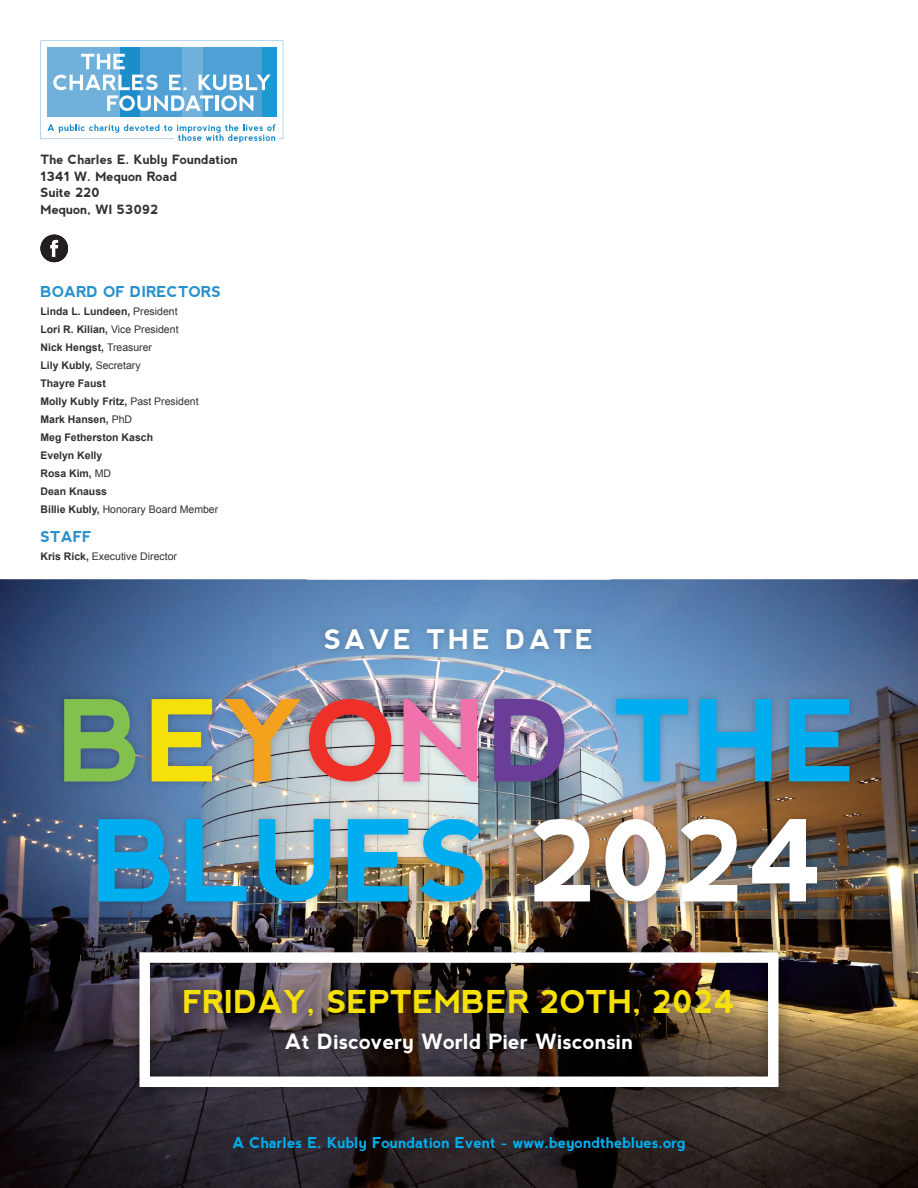
<style>
.page{position:relative;width:918px;height:1188px;background:#fff}
.page>*{position:absolute;margin:0;border:0;box-sizing:border-box;transform-origin:0 0}
.t1{font:700 112.5px/120px "nevis";color:#00aeef;text-align:center}
.t2{font:700 31.5px "nevis";color:#f5e009}
.t3{font:700 27px "nevis";letter-spacing:.1em;color:#fff}
.t4{font:700 21px "nevis";color:#fff}
.t5{font:700 15px "nevis";color:#00aeef}
.t6{font:700 15px "nevis";color:#2890cc}
.t7{font:700 12.75px/16.5px "nevis";color:#312f30}
.t8{font:700 10.5px/18px "Arial";color:#312f30}
.t9{font:10.5px "Arial";color:#312f30}
.s1{font-weight:400}
.s2{font-weight:700}
.s3{color:#83c14f}
.s4{color:#f5e009}
.s5{color:#f4a21d}
.s6{color:#ef3028}
.s7{color:#f171ab}
.s8{color:#6a3e98}
.s9{color:#fff}
</style>
<div class="page">
<svg style="left:40px;top:41px;width:243px;height:102px"></svg>
<div style="left:40px;top:235px;width:28px;height:27px;background:#231f20;border-radius:50%"></div>
<svg style="left:50px;top:240px;width:9px;height:17px"></svg>
<img style="left:0;top:580px;width:918px;height:101px">
<img style="left:0;top:681px;width:102px;height:304px">
<img style="left:102px;top:681px;width:714px;height:10px">
<img style="left:816px;top:681px;width:102px;height:304px">
<img style="left:102px;top:910px;width:153px;height:75px">
<img style="left:255px;top:910px;width:459px;height:27px">
<img style="left:714px;top:910px;width:102px;height:75px">
<img style="left:0;top:985px;width:124px;height:102px">
<img style="left:794px;top:985px;width:124px;height:102px">
<img style="left:0;top:1087px;width:153px;height:101px">
<img style="left:153px;top:1102px;width:612px;height:86px">
<img style="left:765px;top:1087px;width:153px;height:101px">
<img style="left:124px;top:937px;width:670px;height:165px">
<div style="left:139px;top:952px;width:640px;height:135px;border:10px solid #fff"></div>
<img style="left:56px;top:691px;width:802px;height:219px">
<img style="left:317px;top:621px;width:282px;height:36px">
<p class="t7" style="left:40px;top:151px;width:199px">The Charles E. Kubly Foundation<br>1341 W. Mequon Road<br>Suite 220<br>Mequon, WI 53092</p>
<h3 class="t6" style="left:40px;top:284px;width:182px">BOARD OF DIRECTORS</h3>
<p class="t8" style="left:40px;top:303px;width:179px">Linda L. Lundeen, <span class="s1">President<br></span>Lori R. Kilian, <span class="s1">Vice President<br></span>Nick Hengst, <span class="s1">Treasurer<br></span>Lily Kubly, <span class="s1">Secretary<br></span>Thayre Faust<br>Molly Kubly Fritz, <span class="s1">Past President<br></span>Mark Hansen, <span class="s1">PhD<br></span>Meg Fetherston Kasch<br>Evelyn Kelly<br>Rosa Kim, <span class="s1">MD<br></span>Dean Knauss<br>Billie Kubly, <span class="s1">Honorary Board Member</span></p>
<h3 class="t6" style="left:40px;top:528px;width:52px">STAFF</h3>
<p class="t9" style="left:40px;top:549px;width:138px"><span class="s2">Kris Rick,</span> Executive Director</p>
<h3 class="t3" style="left:324px;top:624px;width:271px">SAVE THE DATE</h3>
<h1 class="t1" style="left:59px;top:681px;width:802px"><span class="s3">B</span><span class="s4">E</span><span class="s5">Y</span><span class="s6">O</span><span class="s7">N</span><span class="s8">D</span> THE<br>BLUES <span class="s9">2024</span></h1>
<h2 class="t2" style="left:183px;top:984px;width:555px">FRIDAY, SEPTEMBER 2OTH, 2024</h2>
<h3 class="t4" style="left:285px;top:1030px;width:350px">At Discovery World Pier Wisconsin</h3>
<h3 class="t5" style="left:232px;top:1134px;width:455px">A Charles E. Kubly Foundation Event - www.beyondtheblues.org</h3>
</div>
